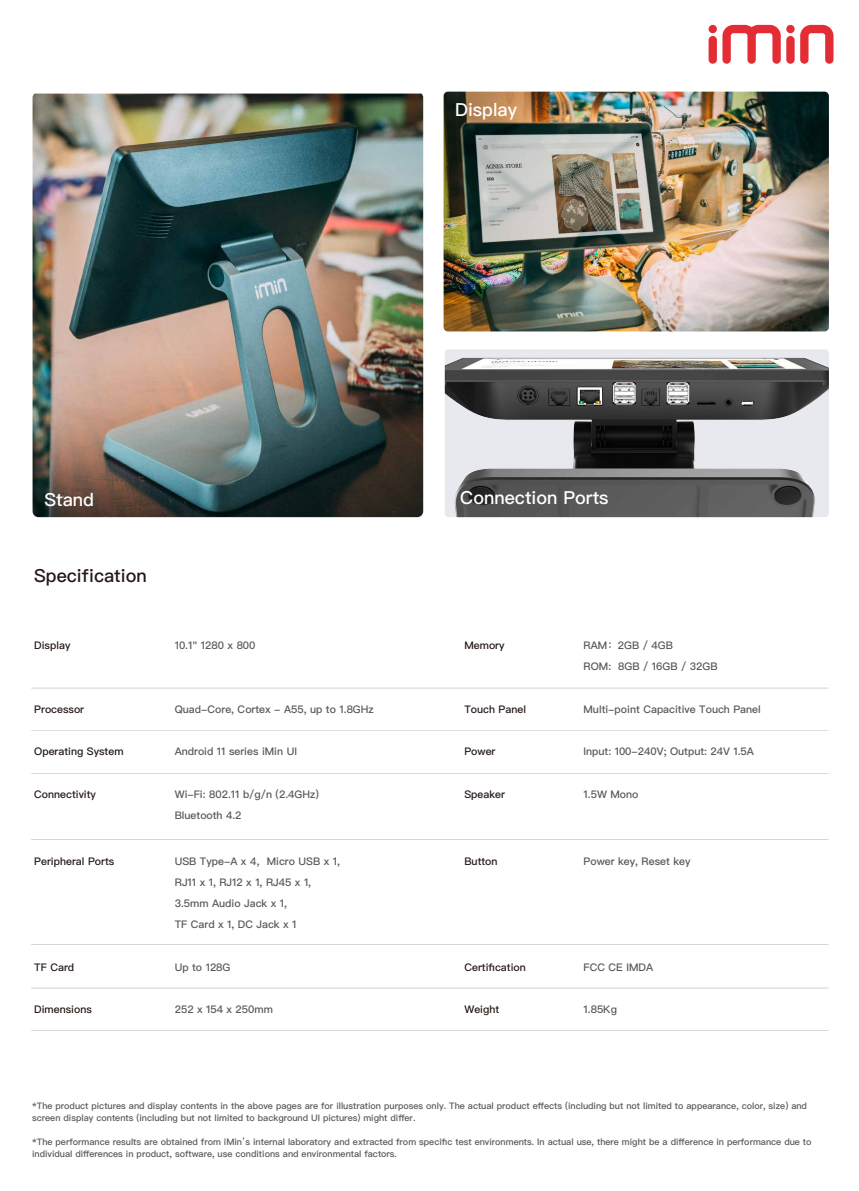
<style>
.page{position:relative;width:859px;height:1191px;background:#fff}
.page>*{position:absolute;margin:0;border:0;box-sizing:border-box;transform-origin:0 0}
.t1{font:500 18px "Ping Fang SC";color:#fff}
.t2{font:500 18px "Ping Fang SC";color:#231815}
.t3{font:500 10.5px/21px "Ping Fang SC";color:#595757}
.t4{font:500 10.5px "Ping Fang SC";color:#231815}
.t5{font:500 9px/12px "Ping Fang SC";color:#595757}
</style>
<div class="page">
<img style="left:33px;top:94px;width:390px;height:423px">
<svg style="left:709px;top:25px;width:124px;height:39px"></svg>
<img style="left:444px;top:92px;width:385px;height:239px">
<div style="left:445px;top:349px;width:384px;height:168px;background:#e8e9ee;border-radius:4px"></div>
<img style="left:445px;top:358px;width:384px;height:159px">
<hr style="left:31px;top:688px;width:797px;height:1px;background:#231815">
<hr style="left:31px;top:730px;width:797px;height:1px;background:#231815">
<hr style="left:31px;top:773px;width:797px;height:1px;background:#231815">
<hr style="left:31px;top:839px;width:797px;height:1px;background:#231815">
<hr style="left:31px;top:988px;width:797px;height:1px;background:#231815">
<hr style="left:31px;top:1030px;width:797px;height:1px;background:#231815">
<hr style="left:31px;top:944px;width:797px;height:1px;background:#231815">
<h1 class="t1" style="left:455px;top:98px;width:63px">Display</h1>
<h1 class="t1" style="left:45px;top:489px;width:51px">Stand</h1>
<h1 class="t2" style="left:34px;top:564px;width:114px">Specification</h1>
<p class="t4" style="left:34px;top:638px;width:38px">Display</p>
<h1 class="t1" style="left:460px;top:486px;width:150px">Connection Ports</h1>
<p class="t3" style="left:175px;top:634px;width:82px">10.1" 1280 x 800</p>
<p class="t4" style="left:464px;top:638px;width:42px">Memory</p>
<p class="t3" style="left:583px;top:634px;width:136px">RAM：2GB / 4GB<br>ROM: 8GB / 16GB / 32GB</p>
<p class="t4" style="left:34px;top:702px;width:51px">Processor</p>
<p class="t3" style="left:175px;top:698px;width:201px">Quad-Core, Cortex - A55, up to 1.8GHz</p>
<p class="t4" style="left:464px;top:702px;width:63px">Touch Panel</p>
<p class="t3" style="left:583px;top:698px;width:179px">Multi-point Capacitive Touch Panel</p>
<p class="t4" style="left:34px;top:745px;width:91px">Operating System</p>
<p class="t3" style="left:175px;top:741px;width:124px">Android 11 series iMin UI</p>
<p class="t4" style="left:464px;top:745px;width:33px">Power</p>
<p class="t3" style="left:583px;top:741px;width:172px">Input: 100-240V; Output: 24V 1.5A</p>
<p class="t4" style="left:464px;top:787px;width:42px">Speaker</p>
<p class="t3" style="left:583px;top:783px;width:56px">1.5W Mono</p>
<p class="t4" style="left:34px;top:787px;width:63px">Connectivity</p>
<p class="t3" style="left:175px;top:783px;width:146px">Wi-Fi: 802.11 b/g/n (2.4GHz)<br>Bluetooth 4.2</p>
<p class="t4" style="left:34px;top:854px;width:81px">Peripheral Ports</p>
<p class="t3" style="left:175px;top:850px;width:167px">USB Type-A x 4，Micro USB x 1,<br>RJ11 x 1, RJ12 x 1, RJ45 x 1,<br>3.5mm Audio Jack x 1,<br>TF Card x 1, DC Jack x 1</p>
<p class="t4" style="left:464px;top:854px;width:35px">Button</p>
<p class="t3" style="left:583px;top:850px;width:108px">Power key, Reset key</p>
<p class="t4" style="left:34px;top:961px;width:41px">TF Card</p>
<p class="t3" style="left:175px;top:956px;width:57px">Up to 128G</p>
<p class="t4" style="left:464px;top:961px;width:63px">Certification</p>
<p class="t3" style="left:583px;top:956px;width:71px">FCC CE IMDA</p>
<p class="t4" style="left:464px;top:1003px;width:36px">Weight</p>
<p class="t3" style="left:583px;top:999px;width:35px">1.85Kg</p>
<p class="t4" style="left:34px;top:1003px;width:59px">Dimensions</p>
<p class="t3" style="left:175px;top:999px;width:100px">252 x 154 x 250mm</p>
<p class="t5" style="left:32px;top:1100px;width:776px">*The product pictures and display contents in the above pages are for illustration purposes only. The actual product effects (including but not limited to appearance, color, size) and screen display contents (including but not limited to background UI pictures) might differ.</p>
<p class="t5" style="left:32px;top:1136px;width:781px">*The performance results are obtained from iMin﹂s internal laboratory and extracted from specific test environments. In actual use, there might be a difference in performance due to individual differences in product, software, use conditions and environmental factors.</p>
</div>
